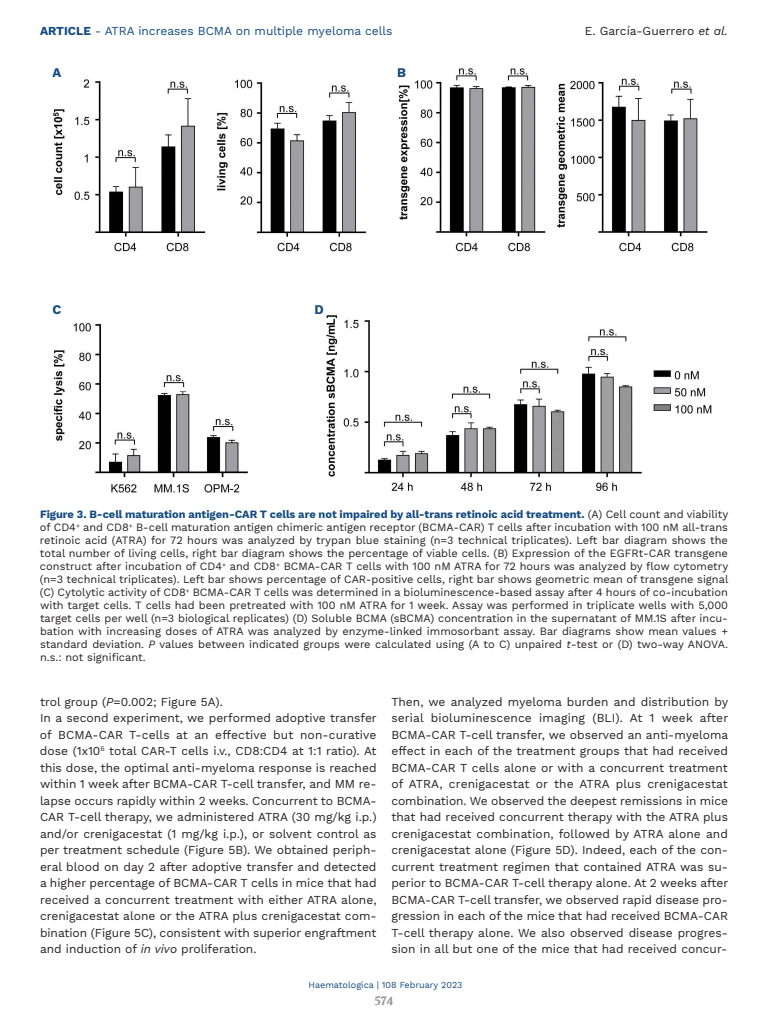
<style>
.page{position:relative;width:768px;height:1024px;background:#fff}
.page>*{position:absolute;margin:0;border:0;box-sizing:border-box;transform-origin:0 0}
.t1{font:700 13px "Work Sans";color:#134a80}
.t2{font:12px/16.5px "Work Sans";color:#231f20;text-align:justify}
.t3{font:12px "Work Sans";color:#134a80}
.t4{font:700 12px "Volkhov";color:#939598}
.t5{font:11px/13px "Work Sans";color:#231f20;text-align:justify}
.t6{font:9px "Work Sans";color:#134a80}
.s1{font-weight:700}
.s2{font-style:italic}
.s3{font-weight:700;color:#134a80}
</style>
<div class="page">
<img style="left:53px;top:68px;width:659px;height:425px">
<p class="t3" style="left:40px;top:24px;width:354px"><span class="s1">ARTICLE</span> - ATRA increases BCMA on multiple myeloma cells</p>
<p class="t2" style="left:585px;top:23px;width:145px">E. García-Guerrero <span class="s2">et al.</span></p>
<p class="t1" style="left:53px;top:65px;width:10px">A</p>
<p class="t1" style="left:397px;top:65px;width:10px">B</p>
<p class="t1" style="left:53px;top:302px;width:10px">C</p>
<p class="t1" style="left:315px;top:302px;width:11px">D</p>
<p class="t5" style="left:40px;top:508px;width:690px"><span class="s3">Figure 3. B-cell maturation antigen-CAR T cells are not impaired by all-trans retinoic acid treatment.</span> (A) Cell count and viability of CD4<sup>+</sup> and CD8<sup>+</sup> B-cell maturation antigen chimeric antigen receptor (BCMA-CAR) T cells after incubation with 100 nM all-trans retinoic acid (ATRA) for 72 hours was analyzed by trypan blue staining (n=3 technical triplicates). Left bar diagram shows the total number of living cells, right bar diagram shows the percentage of viable cells. (B) Expression of the EGFRt-CAR transgene construct after incubation of CD4<sup>+</sup> and CD8<sup>+</sup> BCMA-CAR T cells with 100 nM ATRA for 72 hours was analyzed by flow cytometry (n=3 technical triplicates). Left bar shows percentage of CAR-positive cells, right bar shows geometric mean of transgene signal (C) Cytolytic activity of CD8<sup>+</sup> BCMA-CAR T cells was determined in a bioluminescence-based assay after 4 hours of co-incubation with target cells. T cells had been pretreated with 100 nM ATRA for 1 week. Assay was performed in triplicate wells with 5,000 target cells per well (n=3 biological replicates) (D) Soluble BCMA (sBCMA) concentration in the supernatant of MM.1S after incu&shy;bation with increasing doses of ATRA was analyzed by enzyme-linked immosorbant assay. Bar diagrams show mean values + standard deviation. <span class="s2">P</span> values between indicated groups were calculated using (A to C) unpaired <span class="s2">t</span>-test or (D) two-way ANOVA. n.s.: not significant.</p>
<p class="t2" style="left:40px;top:693px;width:185px">trol group (<span class="s2">P</span>=0.002; Figure 5A).</p>
<p class="t2" style="left:40px;top:710px;width:338px">In a second experiment, we performed adoptive transfer of BCMA-CAR T-cells at an effective but non-curative dose (1x10<sup>6</sup> total CAR-T cells i.v., CD8:CD4 at 1:1 ratio). At this dose, the optimal anti-myeloma response is reached within 1 week after BCMA-CAR T-cell transfer, and MM re&shy;lapse occurs rapidly within 2 weeks. Concurrent to BCMA-CAR T-cell therapy, we administered ATRA (30 mg/kg i.p.) and/or crenigacestat (1 mg/kg i.p.), or solvent control as per treatment schedule (Figure 5B). We obtained periph&shy;eral blood on day 2 after adoptive transfer and detected a higher percentage of BCMA-CAR T cells in mice that had received a concurrent treatment with either ATRA alone, crenigacestat alone or the ATRA plus crenigacestat com&shy;bination (Figure 5C), consistent with superior engraftment and induction of <span class="s2">in vivo</span> proliferation.</p>
<p class="t2" style="left:391px;top:693px;width:338px">Then, we analyzed myeloma burden and distribution by serial bioluminescence imaging (BLI). At 1 week after BCMA-CAR T-cell transfer, we observed an anti-myeloma effect in each of the treatment groups that had received BCMA-CAR T cells alone or with a concurrent treatment of ATRA, crenigacestat or the ATRA plus crenigacestat combination. We observed the deepest remissions in mice that had received concurrent therapy with the ATRA plus crenigacestat combination, followed by ATRA alone and crenigacestat alone (Figure 5D). Indeed, each of the con&shy;current treatment regimen that contained ATRA was su&shy;perior to BCMA-CAR T-cell therapy alone. At 2 weeks after BCMA-CAR T-cell transfer, we observed rapid disease pro&shy;gression in each of the mice that had received BCMA-CAR T-cell therapy alone. We also observed disease progres&shy;sion in all but one of the mice that had received concur-</p>
<p class="t6" style="left:308px;top:979px;width:156px">Haematologica | 108 February 2023</p>
<p class="t4" style="left:375px;top:993px;width:20px">574</p>
</div>
